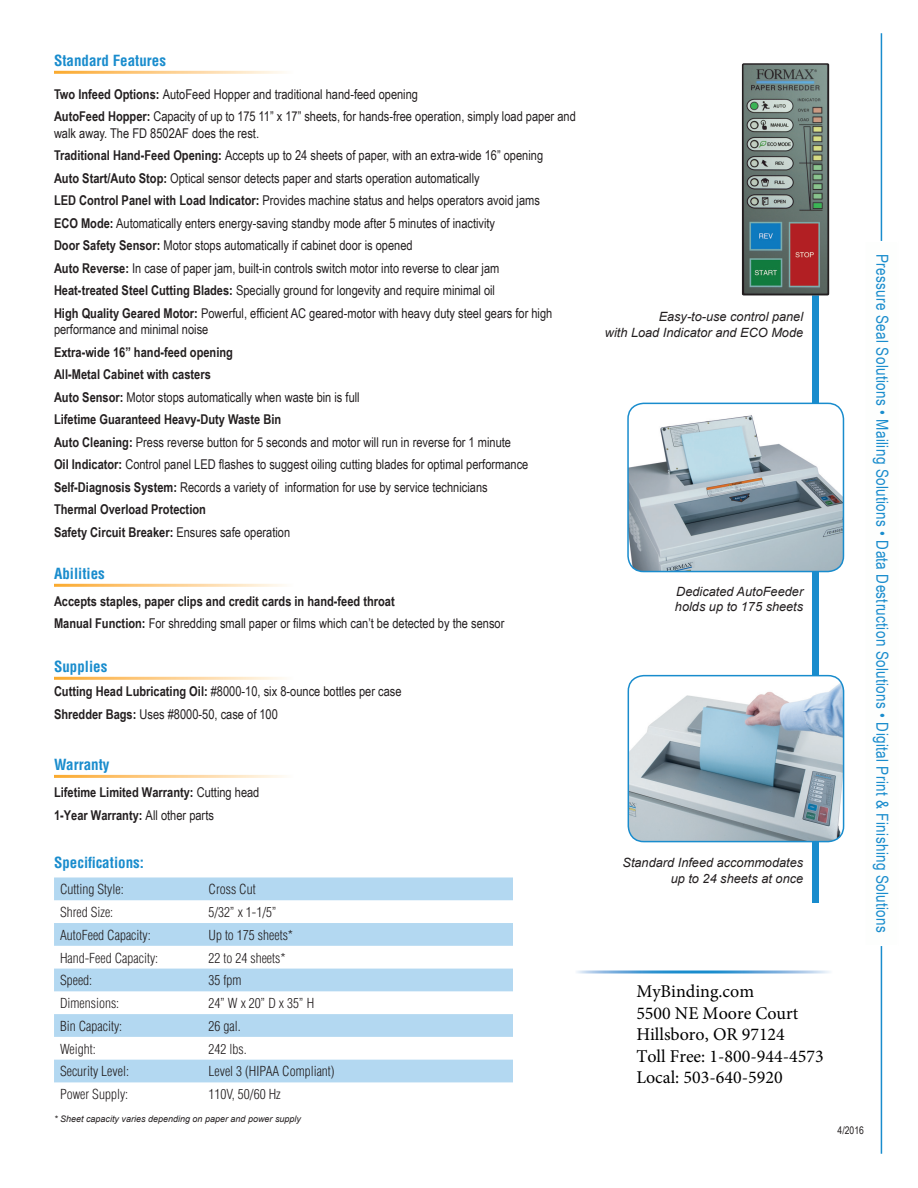
<style>
.page{position:relative;width:918px;height:1188px;background:#fff}
.page>*{position:absolute;margin:0;border:0;box-sizing:border-box;transform-origin:0 0}
.t1{font:18px/21.6px "Minion Pro";color:#000}
.t2{font:16.5px "Arial Narrow";letter-spacing:.02em;color:#198ccd}
.t3{font:700 condensed 15px "Helvetica";color:#198ccd}
.t4{font:13.5px/22.5px "Arial Narrow";color:#231f20}
.t5{font:300 condensed 13.5px "Helvetica";color:#231f20}
.t6{font:700 13.5px/22.5px "Arial Narrow";color:#231f20}
.t7{font:italic 12.75px/15.3px "Arial";color:#231f20;text-align:right}
.t8{font:10.5px "Arial Narrow";color:#231f20}
.t9{font:italic 9px "Arial";color:#231f20}
.s1{font-weight:700}
.s2{font-weight:400}
</style>
<div class="page">
<div style="left:813px;top:142px;width:6px;height:761px;background:#198ccd"></div>
<div style="left:573px;top:970px;width:259px;height:4px;border:2px solid #fff"></div>
<hr style="left:881px;top:33px;width:1px;height:1121px;background:#198ccd">
<div style="left:864px;top:241px;width:35px;height:705px;background:#fdfefd"></div>
<svg style="left:54px;top:878px;width:459px;height:204px;fill:#b3d8f1"></svg>
<img style="left:628px;top:403px;width:215px;height:169px">
<div style="left:627px;top:403px;width:217px;height:169px;border:2px solid #198ccd;border-radius:16px"></div>
<img style="left:628px;top:676px;width:216px;height:166px">
<div style="left:628px;top:675px;width:216px;height:167px;border:2px solid #198ccd;border-radius:16px"></div>
<img style="left:742px;top:63px;width:87px;height:233px">
<p class="t3" style="left:54px;top:51px;width:114px">Standard Features</p>
<p class="t4" style="left:54px;top:82px;width:523px"><span class="s1">Two Infeed Options:</span> AutoFeed Hopper and traditional hand-feed opening<br><span class="s1">AutoFeed Hopper:</span> Capacity of up to 175 11” x 17” sheets, for hands-free operation, simply load paper and</p>
<p class="t4" style="left:54px;top:121px;width:500px">walk away. The FD 8502AF does the rest.<br><span class="s1">Traditional Hand-Feed Opening:</span> Accepts up to 24 sheets of paper, with an extra-wide 16” opening <span class="s1">Auto Start/Auto Stop:</span> Optical sensor detects paper and starts operation automatically<br><span class="s1">LED Control Panel with Load Indicator:</span> Provides machine status and helps operators avoid jams <span class="s1">ECO Mode:</span> Automatically enters energy-saving standby mode after 5 minutes of inactivity<br><span class="s1">Door Safety Sensor:</span> Motor stops automatically if cabinet door is opened<br><span class="s1">Auto Reverse:</span> In case of paper jam, built-in controls switch motor into reverse to clear jam <span class="s1">Heat-treated Steel Cutting Blades:</span> Specially ground for longevity and require minimal oil<br><span class="s1">High Quality Geared Motor:</span> Powerful, efficient AC geared-motor with heavy duty steel gears for high</p>
<p class="t4" style="left:54px;top:318px;width:156px">performance and minimal noise</p>
<p class="t4" style="left:54px;top:340px;width:476px"><span class="s1">Extra-wide 16” hand-feed opening<br>All-Metal Cabinet with casters<br>Auto Sensor:</span> Motor stops automatically when waste bin is full<br><span class="s1">Lifetime Guaranteed Heavy-Duty Waste Bin<br>Auto Cleaning:</span> Press reverse button for 5 seconds and motor will run in reverse for 1 minute <span class="s1">Oil Indicator:</span> Control panel LED flashes to suggest oiling cutting blades for optimal performance <span class="s1">Self-Diagnosis System:</span> Records a variety of information for use by service technicians <span class="s1">Thermal Overload Protection<br>Safety Circuit Breaker:</span> Ensures safe operation</p>
<p class="t3" style="left:54px;top:564px;width:52px">Abilities</p>
<p class="t6" style="left:54px;top:589px;width:452px">Accepts staples, paper clips and credit cards in hand-feed throat<br>Manual Function: <span class="s2">For shredding small paper or films which can’t be detected by the sensor</span></p>
<p class="t3" style="left:54px;top:657px;width:55px">Supplies</p>
<p class="t4" style="left:54px;top:680px;width:349px"><span class="s1">Cutting Head Lubricating Oil:</span> #8000-10, six 8-ounce bottles per case<br><span class="s1">Shredder Bags:</span> Uses #8000-50, case of 100</p>
<p class="t3" style="left:54px;top:755px;width:57px">Warranty</p>
<p class="t6" style="left:54px;top:781px;width:207px">Lifetime Limited Warranty: <span class="s2">Cutting head<br></span>1-Year Warranty: <span class="s2">All other parts</span></p>
<p class="t3" style="left:54px;top:854px;width:91px">Specifications:</p>
<p class="t5" style="left:60px;top:881px;width:65px">Cutting Style:</p>
<p class="t5" style="left:209px;top:881px;width:49px">Cross Cut</p>
<p class="t5" style="left:60px;top:904px;width:55px">Shred Size:</p>
<p class="t5" style="left:209px;top:904px;width:70px">5/32” x 1-1/5”</p>
<p class="t5" style="left:60px;top:927px;width:92px">AutoFeed Capacity:</p>
<p class="t5" style="left:209px;top:927px;width:86px">Up to 175 sheets*</p>
<p class="t5" style="left:60px;top:949px;width:100px">Hand-Feed Capacity:</p>
<p class="t5" style="left:209px;top:949px;width:79px">22 to 24 sheets*</p>
<p class="t5" style="left:60px;top:972px;width:34px">Speed:</p>
<p class="t5" style="left:209px;top:972px;width:34px">35 fpm</p>
<p class="t5" style="left:60px;top:995px;width:61px">Dimensions:</p>
<p class="t5" style="left:209px;top:995px;width:107px">24” W x 20” D x 35” H</p>
<p class="t5" style="left:60px;top:1018px;width:64px">Bin Capacity:</p>
<p class="t5" style="left:209px;top:1018px;width:34px">26 gal.</p>
<p class="t5" style="left:60px;top:1040px;width:37px">Weight:</p>
<p class="t5" style="left:209px;top:1040px;width:40px">242 lbs.</p>
<p class="t5" style="left:60px;top:1063px;width:70px">Security Level:</p>
<p class="t5" style="left:209px;top:1063px;width:128px">Level 3 (HIPAA Compliant)</p>
<p class="t5" style="left:60px;top:1086px;width:70px">Power Supply:</p>
<p class="t5" style="left:209px;top:1086px;width:74px">110V, 50/60 Hz</p>
<p class="t9" style="left:54px;top:1113px;width:249px">* Sheet capacity varies depending on paper and power supply</p>
<p class="t7" style="left:605px;top:310px;width:200px">Easy-to-use control panel<br>with Load Indicator and ECO Mode</p>
<p class="t7" style="left:675px;top:584px;width:130px;text-align:left">Dedicated AutoFeeder holds up to 175 sheets</p>
<p class="t7" style="left:623px;top:855px;width:182px">Standard Infeed accommodates up to 24 sheets at once</p>
<p class="t2" style="left:895px;top:254px;width:680px;rotate:90deg">Pressure Seal Solutions • Mailing Solutions • Data Destruction Solutions • Digital Print &amp; Finishing Solutions</p>
<h1 class="t1" style="left:636px;top:981px;width:189px">MyBinding.com<br>5500 NE Moore Court<br>Hillsboro, OR 97124<br>Toll Free: 1-800-944-4573<br>Local: 503-640-5920</h1>
<p class="t8" style="left:838px;top:1123px;width:28px">4/2016</p>
</div>
